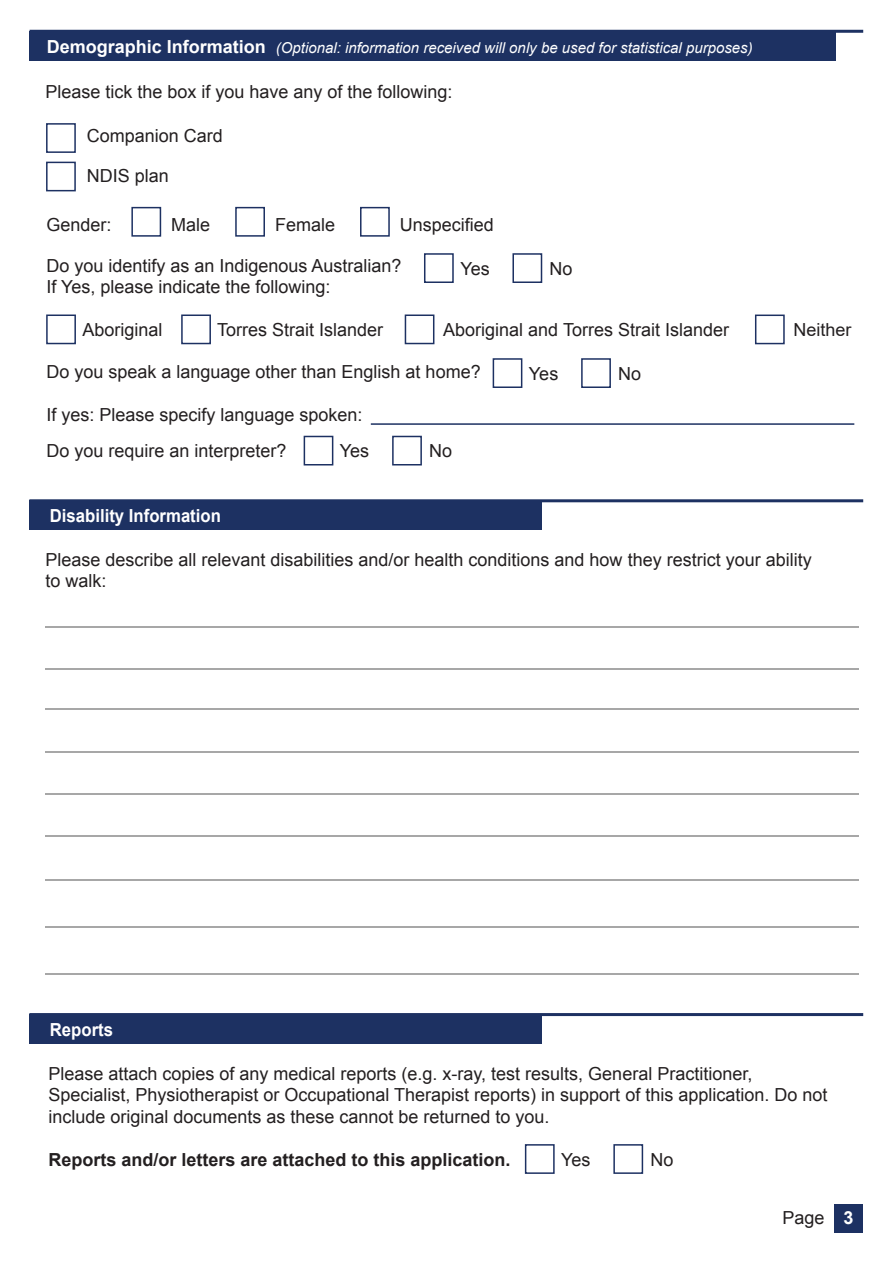
<style>
.page{position:relative;width:893px;height:1263px;background:#fff}
.page>*{position:absolute;margin:0;border:0;box-sizing:border-box;transform-origin:0 0}
.t1{font:18px/21.6px "Arial";color:#231f20}
.t2{font:700 18px "Arial";color:#231f20}
.t3{font:700 18px "Arial";color:#fff;scale:.93 1}
.t4{font:18px "Arial";color:#231f20}
.t5{font:italic 15px "Arial";color:#fff}
.s1{font-weight:700;font-style:normal;font-size:18px}
.s2{font-weight:700;color:#fff}
</style>
<div class="page">
<hr style="left:29px;top:1013px;width:834px;height:3px;background:#1d3162">
<hr style="left:29px;top:499px;width:834px;height:3px;background:#1d3162">
<hr style="left:30px;top:30px;width:833px;height:3px;background:#1d3162">
<hr style="left:371px;top:423px;width:483px;height:2px;background:#1d3162">
<div style="left:30px;top:31px;width:806px;height:30px;background:#1d3162"></div>
<svg style="left:46px;top:123px;width:30px;height:69px"></svg>
<div style="left:131px;top:207px;width:30px;height:30px;border:2px solid #1d3162"></div>
<div style="left:235px;top:207px;width:30px;height:30px;border:2px solid #1d3162"></div>
<div style="left:360px;top:207px;width:30px;height:30px;border:2px solid #1d3162"></div>
<div style="left:424px;top:253px;width:30px;height:30px;border:2px solid #1d3162"></div>
<div style="left:512px;top:253px;width:30px;height:30px;border:2px solid #1d3162"></div>
<div style="left:46px;top:314px;width:30px;height:30px;border:2px solid #1d3162"></div>
<div style="left:181px;top:314px;width:30px;height:30px;border:2px solid #1d3162"></div>
<div style="left:405px;top:314px;width:29px;height:30px;border:2px solid #1d3162"></div>
<div style="left:755px;top:315px;width:30px;height:29px;border:2px solid #1d3162"></div>
<div style="left:493px;top:358px;width:29px;height:30px;border:2px solid #1d3162"></div>
<div style="left:581px;top:358px;width:30px;height:30px;border:2px solid #1d3162"></div>
<div style="left:304px;top:436px;width:29px;height:29px;border:2px solid #1d3162"></div>
<div style="left:392px;top:436px;width:30px;height:29px;border:2px solid #1d3162"></div>
<div style="left:29px;top:500px;width:513px;height:30px;background:#1d3162"></div>
<div style="left:29px;top:1014px;width:513px;height:30px;background:#1d3162"></div>
<div style="left:525px;top:1144px;width:30px;height:30px;border:2px solid #1d3162"></div>
<div style="left:613px;top:1144px;width:30px;height:30px;border:2px solid #1d3162"></div>
<div style="left:834px;top:1205px;width:29px;height:28px;background:#1d3162"></div>
<p class="t5" style="left:47px;top:38px;width:707px"><span class="s1">Demographic Information</span> (Optional: information received will only be used for statistical purposes)</p>
<p class="t1" style="left:45px;top:81px;width:409px">Please tick the box if you have any of the following:</p>
<p class="t1" style="left:87px;top:125px;width:138px">Companion Card</p>
<p class="t1" style="left:87px;top:165px;width:84px">NDIS plan</p>
<p class="t1" style="left:46px;top:214px;width:67px">Gender:</p>
<p class="t1" style="left:171px;top:214px;width:41px">Male</p>
<p class="t1" style="left:275px;top:214px;width:62px">Female</p>
<p class="t1" style="left:400px;top:214px;width:96px">Unspecified</p>
<p class="t1" style="left:46px;top:255px;width:357px">Do you identify as an Indigenous Australian?</p>
<p class="t1" style="left:460px;top:258px;width:31px">Yes</p>
<p class="t1" style="left:550px;top:258px;width:25px">No</p>
<p class="t1" style="left:46px;top:276px;width:286px">If Yes, please indicate the following:</p>
<p class="t1" style="left:82px;top:319px;width:82px">Aboriginal</p>
<p class="t1" style="left:217px;top:319px;width:168px">Torres Strait Islander</p>
<p class="t1" style="left:443px;top:319px;width:287px">Aboriginal and Torres Strait Islander</p>
<p class="t4" style="left:793px;top:317px;width:60px">Neither</p>
<p class="t1" style="left:46px;top:361px;width:436px">Do you speak a language other than English at home?</p>
<p class="t1" style="left:529px;top:363px;width:31px">Yes</p>
<p class="t1" style="left:618px;top:363px;width:25px">No</p>
<p class="t1" style="left:46px;top:397px;width:318px;line-height:36px">If yes: Please specify language spoken:<br>Do you require an interpreter?</p>
<p class="t1" style="left:340px;top:440px;width:31px">Yes</p>
<p class="t1" style="left:429px;top:440px;width:25px">No</p>
<p class="t3" style="left:50px;top:504px;width:186px">Disability Information</p>
<p class="t1" style="left:45px;top:549px;width:768px">Please describe all relevant disabilities and/or health conditions and how they restrict your ability to walk:</p>
<p class="t3" style="left:50px;top:1018px;width:70px">Reports</p>
<p class="t1" style="left:48px;top:1063px;width:781px">Please attach copies of any medical reports (e.g. x-ray, test results, General Practitioner,<br>Specialist, Physiotherapist or Occupational Therapist reports) in support of this application. Do not include original documents as these cannot be returned to you.</p>
<p class="t2" style="left:48px;top:1148px;width:464px">Reports and/or letters are attached to this application.</p>
<p class="t1" style="left:561px;top:1148px;width:31px">Yes</p>
<p class="t1" style="left:650px;top:1148px;width:25px">No</p>
<p class="t1" style="left:782px;top:1207px;width:72px">Page <span class="s2">3</span></p>
</div>
